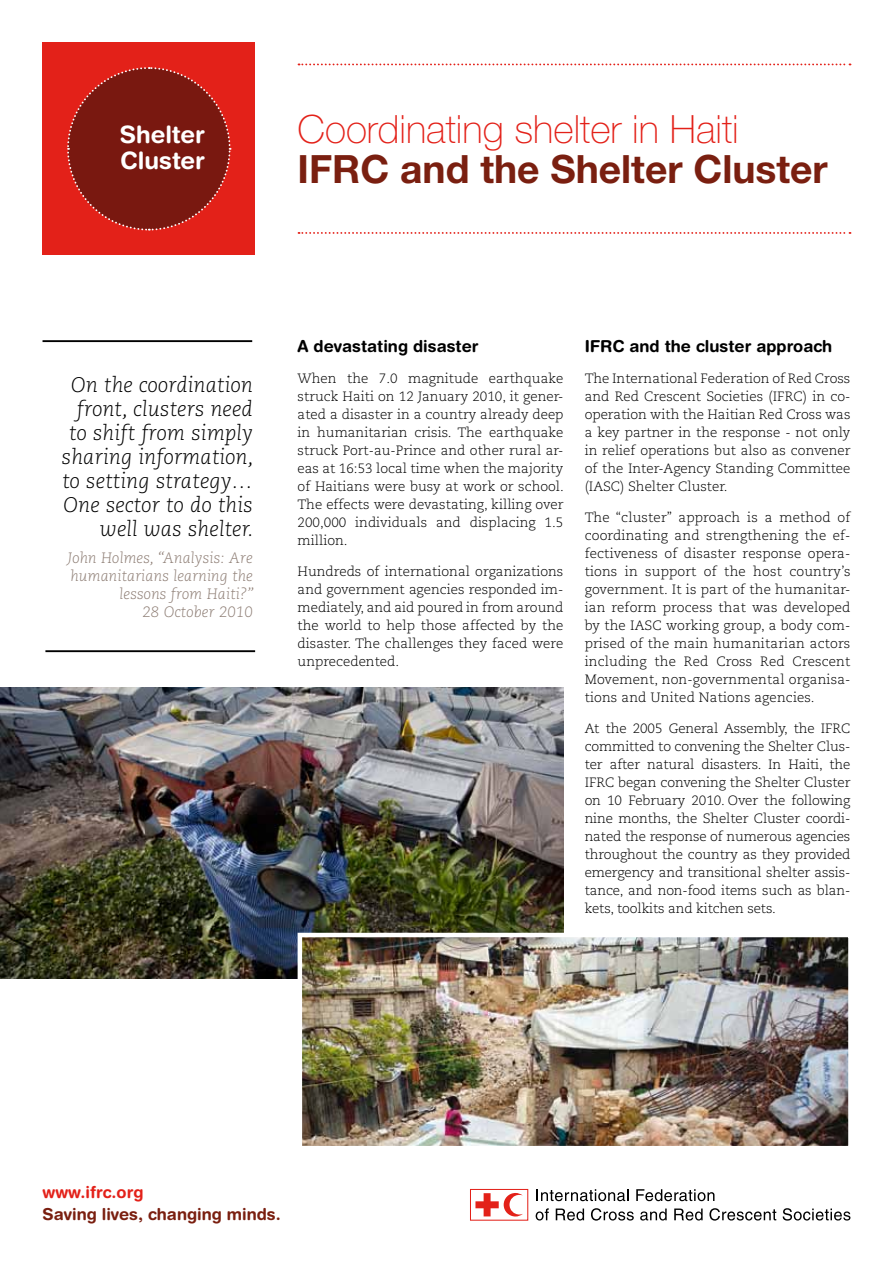
<style>
.page{position:relative;width:893px;height:1263px;background:#fff}
.page>*{position:absolute;margin:0;border:0;box-sizing:border-box;transform-origin:0 0}
.t1{font:100 39px "Helvetica Neue LT Std";color:#e32119}
.t2{font:700 39px "Helvetica Neue LT Std";color:#7a1f10}
.t3{font:700 24px/25.5px "Helvetica Rounded LT Std";letter-spacing:-.005em;color:#fff}
.t4{font:italic 300 21px/24px "Caecilia LT Std";letter-spacing:.01em;color:#000;text-align:right}
.t5{font:700 16.5px "Helvetica Rounded LT Std";color:#000}
.t6{font:700 16.5px "Helvetica Rounded LT Std";color:#7a1f10}
.t7{font:700 16.5px "Helvetica Rounded LT Std";color:#e32119}
.t8{font:italic 300 15px/18px "Caecilia LT Std";letter-spacing:.01em;color:#8d7d74;text-align:right}
.t9{font:300 13.5px/18px "Caecilia LT Std";color:#000;text-align:justify}
</style>
<div class="page">
<svg style="left:537px;top:1189px;width:92px;height:12px"></svg>
<svg style="left:636px;top:1189px;width:78px;height:12px"></svg>
<svg style="left:536px;top:1208px;width:13px;height:12px"></svg>
<svg style="left:556px;top:1208px;width:28px;height:12px"></svg>
<svg style="left:591px;top:1208px;width:43px;height:12px"></svg>
<svg style="left:640px;top:1208px;width:27px;height:12px"></svg>
<svg style="left:674px;top:1208px;width:29px;height:12px"></svg>
<svg style="left:709px;top:1208px;width:67px;height:12px"></svg>
<svg style="left:783px;top:1208px;width:67px;height:12px"></svg>
<svg style="left:475px;top:1193px;width:48px;height:23px"></svg>
<div style="left:470px;top:1189px;width:58px;height:32px;border:1px solid #e32119"></div>
<img style="left:0;top:687px;width:563px;height:291px">
<hr style="left:43px;top:340px;width:209px;height:2px;background:#000">
<hr style="left:45px;top:650px;width:210px;height:2px;background:#000">
<div style="left:43px;top:43px;width:212px;height:212px;background:#e32119"></div>
<svg style="left:67px;top:67px;width:165px;height:164px"></svg>
<svg style="left:299px;top:232px;width:551px;height:2px"></svg>
<svg style="left:299px;top:64px;width:551px;height:1px"></svg>
<img style="left:303px;top:938px;width:545px;height:207px">
<div style="left:298px;top:933px;width:555px;height:217px;border:4px solid #fff"></div>
<h2 class="t3" style="left:120px;top:122px;width:87px">Shelter<br>Cluster</h2>
<h1 class="t1" style="left:298px;top:107px;width:443px">Coordinating shelter in Haiti</h1>
<h1 class="t2" style="left:298px;top:145px;width:532px">IFRC and the Shelter Cluster</h1>
<h3 class="t4" style="left:62px;top:373px;width:193px">On the coordination front, clusters need to shift from simply sharing information, to setting strategy…<br>One sector to do this well was shelter.</h3>
<p class="t8" style="left:68px;top:549px;width:187px">John Holmes, “Analysis: Are humanitarians learning the lessons from Haiti?”<br>28 October 2010</p>
<p class="t5" style="left:298px;top:336px;width:182px">A devastating disaster</p>
<p class="t9" style="left:298px;top:370px;width:268px">When the 7.0 magnitude earthquake struck Haiti on 12 January 2010, it gener&shy;ated a disaster in a country already deep in humanitarian crisis. The earthquake struck Port-au-Prince and other rural ar&shy;eas at 16:53 local time when the majority of Haitians were busy at work or school.<br>The effects were devastating, killing over 200,000 individuals and displacing 1.5 million.</p>
<p class="t9" style="left:298px;top:562px;width:267px">Hundreds of international organizations and government agencies responded im&shy;mediately, and aid poured in from around the world to help those affected by the disaster. The challenges they faced were unprecedented.</p>
<p class="t5" style="left:585px;top:336px;width:249px">IFRC and the cluster approach</p>
<p class="t9" style="left:585px;top:370px;width:267px">The International Federation of Red Cross and Red Crescent Societies (IFRC) in co&shy;operation with the Haitian Red Cross was a key partner in the response - not only in relief operations but also as convener of the Inter-Agency Standing Committee (IASC) Shelter Cluster.</p>
<p class="t9" style="left:585px;top:508px;width:267px">The “cluster” approach is a method of coordinating and strengthening the ef&shy;fectiveness of disaster response opera&shy;tions in support of the host country’s government. It is part of the humanitar&shy;ian reform process that was developed by the IASC working group, a body com&shy;prised of the main humanitarian actors including the Red Cross Red Crescent Movement, non-governmental organisa&shy;tions and United Nations agencies.</p>
<p class="t9" style="left:585px;top:719px;width:267px">At the 2005 General Assembly, the IFRC committed to convening the Shelter Clus&shy;ter after natural disasters. In Haiti, the IFRC began convening the Shelter Cluster on 10 February 2010. Over the following nine months, the Shelter Cluster coordi&shy;nated the response of numerous agencies throughout the country as they provided emergency and transitional shelter assis&shy;tance, and non-food items such as blan&shy;kets, toolkits and kitchen sets.</p>
<p class="t7" style="left:43px;top:1182px;width:102px">www.ifrc.org</p>
<p class="t6" style="left:43px;top:1204px;width:240px">Saving lives, changing minds.</p>
</div>
